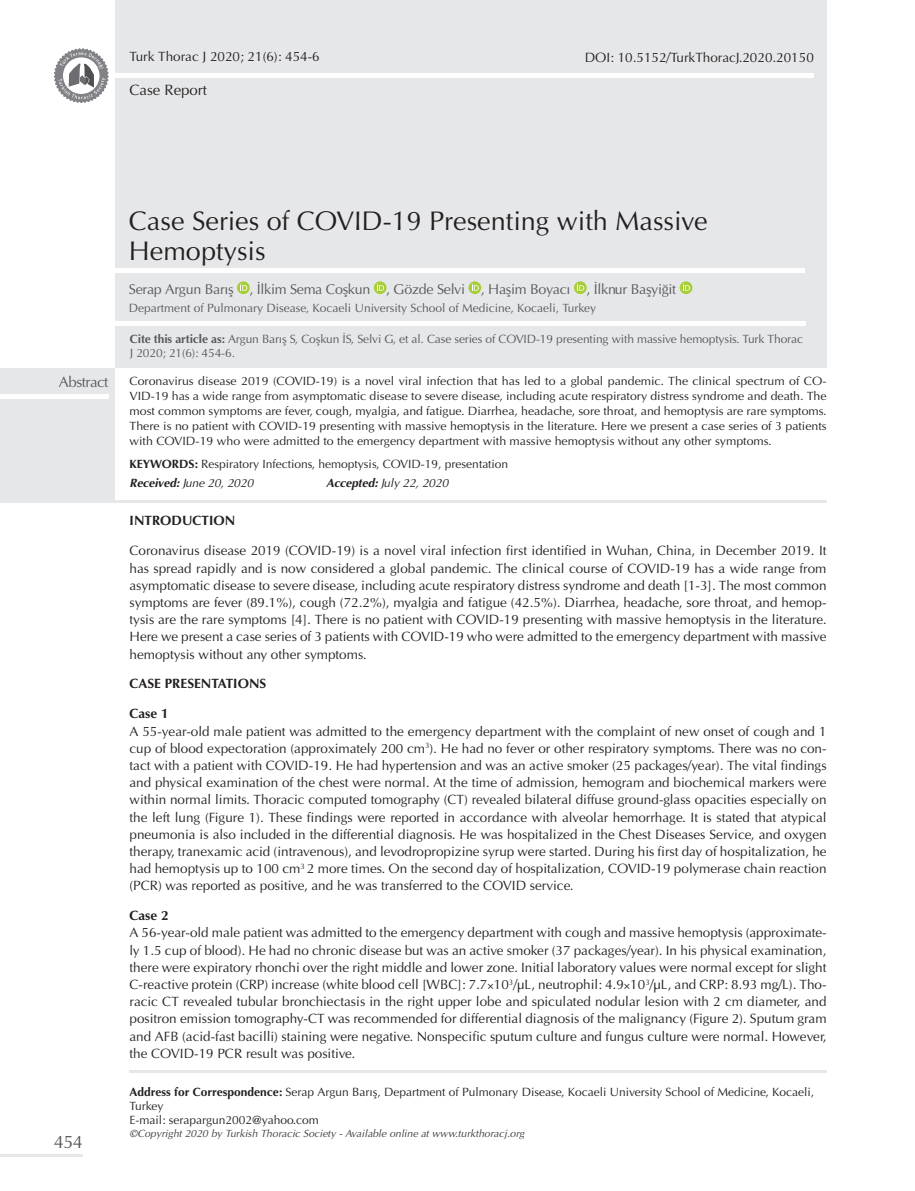
<style>
.page{position:relative;width:915px;height:1191px;background:#fff}
.page>*{position:absolute;margin:0;border:0;box-sizing:border-box;transform-origin:0 0}
.t1{font:27px/30px "Optima Normal Tr";color:#231f20}
.t2{font:18px "Optima Normal Tr";color:#57585a}
.t3{font:15px "Optima Normal Tr";color:#231f20}
.t4{font:15px "Optima Normal Tr";letter-spacing:-.03em;color:#57585a}
.t5{font:14.25px "Optima Normal Tr";letter-spacing:-.02em;color:#57585a}
.t6{font:13.5px/17.2px "Optima Normal Tr";color:#231f20;text-align:justify}
.t7{font:13.5px "Optima Bold Tr";color:#231f20}
.t8{font:12px/15px "Optima Normal Tr";color:#231f20}
.t9{font:12px/14.4px "Optima Normal Tr";letter-spacing:-.01em;color:#57585a}
.t10{font:12px "Optima Italic Tr";letter-spacing:-.01em;color:#231f20}
.t11{font:10.5px "Optima Italic Tr";color:#3e3e3f}
.s1{font-family:"Optima Bold Tr"}
.s2{font-family:"Optima Tr";font-weight:700;font-style:italic}
</style>
<div class="page">
<div style="left:115px;top:0;width:711px;height:368px;background:#e6e7e9"></div>
<svg style="left:237px;top:281px;width:13px;height:13px"></svg>
<svg style="left:240px;top:284px;width:7px;height:7px"></svg>
<svg style="left:373px;top:281px;width:13px;height:13px"></svg>
<svg style="left:377px;top:284px;width:7px;height:7px"></svg>
<svg style="left:468px;top:281px;width:13px;height:13px"></svg>
<svg style="left:471px;top:284px;width:7px;height:7px"></svg>
<svg style="left:573px;top:281px;width:13px;height:13px"></svg>
<svg style="left:577px;top:284px;width:7px;height:7px"></svg>
<svg style="left:679px;top:281px;width:13px;height:13px"></svg>
<svg style="left:682px;top:284px;width:7px;height:7px"></svg>
<hr style="left:4px;top:74px;width:809px;height:4px;background:#fff">
<svg style="left:53px;top:48px;width:56px;height:55px"></svg>
<div style="left:0;top:268px;width:804px;height:5px;background:#fff"></div>
<hr style="left:129px;top:1070px;width:697px;height:3px;background:#e6e7e9">
<hr style="left:0;top:321px;width:805px;height:4px;background:#fff">
<div style="left:0;top:368px;width:115px;height:134px;background:#e6e7e9"></div>
<div style="left:0;top:394px;width:108px;height:5px;background:#fff"></div>
<hr style="left:0;top:500px;width:826px;height:2px;background:#e6e7e9">
<hr style="left:0;top:1154px;width:83px;height:2px;background:#e6e7e9">
<p class="t6" style="left:129px;top:48px;width:192px">Turk Thorac J 2020; 21(6): 454-6</p>
<p class="t3" style="left:129px;top:81px;width:79px">Case Report</p>
<p class="t6" style="left:584px;top:49px;width:230px">DOI: 10.5152/TurkThoracJ.2020.20150</p>
<p class="t4" style="left:59px;top:373px;width:51px">Abstract</p>
<p class="t2" style="left:54px;top:1131px;width:30px">454</p>
<p class="t1" style="left:129px;top:206px;width:580px">Case Series of COVID-19 Presenting with Massive<br>Hemoptysis</p>
<p class="t5" style="left:129px;top:281px;width:548px">Serap Argun Barış , İlkim Sema Coşkun , Gözde Selvi , Haşim Boyacı , İlknur Başyiğit</p>
<p class="t9" style="left:129px;top:301px;width:468px">Department of Pulmonary Disease, Kocaeli University School of Medicine, Kocaeli, Turkey</p>
<p class="t9" style="left:130px;top:332px;width:674px"><span class="s1">Cite this article as:</span> Argun Barış S, Coşkun İS, Selvi G, et al. Case series of COVID-19 presenting with massive hemoptysis. Turk Thorac<br>J 2020; 21(6): 454-6.</p>
<p class="t8" style="left:129px;top:373px;width:698px;text-align:justify">Coronavirus disease 2019 (COVID-19) is a novel viral infection that has led to a global pandemic. The clinical spectrum of CO-VID-19 has a wide range from asymptomatic disease to severe disease, including acute respiratory distress syndrome and death. The most common symptoms are fever, cough, myalgia, and fatigue. Diarrhea, headache, sore throat, and hemoptysis are rare symptoms.<br>There is no patient with COVID-19 presenting with massive hemoptysis in the literature. Here we present a case series of 3 patients with COVID-19 who were admitted to the emergency department with massive hemoptysis without any other symptoms.</p>
<p class="t8" style="left:129px;top:456px;width:380px"><span class="s1">KEYWORDS:</span> Respiratory Infections, hemoptysis, COVID-19, presentation</p>
<p class="t10" style="left:129px;top:475px;width:125px"><span class="s2">Received:</span> June 20, 2020</p>
<p class="t10" style="left:326px;top:475px;width:124px"><span class="s2">Accepted:</span> July 22, 2020</p>
<p class="t7" style="left:129px;top:512px;width:107px">INTRODUCTION</p>
<p class="t6" style="left:129px;top:542px;width:698px">Coronavirus disease 2019 (COVID-19) is a novel viral infection first identified in Wuhan, China, in December 2019. It has spread rapidly and is now considered a global pandemic. The clinical course of COVID-19 has a wide range from asymptomatic disease to severe disease, including acute respiratory distress syndrome and death [1-3]. The most common symptoms are fever (89.1%), cough (72.2%), myalgia and fatigue (42.5%). Diarrhea, headache, sore throat, and hemop&shy;tysis are the rare symptoms [4]. There is no patient with COVID-19 presenting with massive hemoptysis in the literature.<br>Here we present a case series of 3 patients with COVID-19 who were admitted to the emergency department with massive hemoptysis without any other symptoms.</p>
<p class="t7" style="left:129px;top:675px;width:138px">CASE PRESENTATIONS</p>
<p class="t7" style="left:129px;top:705px;width:41px">Case 1</p>
<p class="t6" style="left:129px;top:722px;width:698px">A 55-year-old male patient was admitted to the emergency department with the complaint of new onset of cough and 1 cup of blood expectoration (approximately 200 cm<sup>3</sup>). He had no fever or other respiratory symptoms. There was no con&shy;tact with a patient with COVID-19. He had hypertension and was an active smoker (25 packages/year). The vital findings and physical examination of the chest were normal. At the time of admission, hemogram and biochemical markers were within normal limits. Thoracic computed tomography (CT) revealed bilateral diffuse ground-glass opacities especially on the left lung (Figure 1). These findings were reported in accordance with alveolar hemorrhage. It is stated that atypical pneumonia is also included in the differential diagnosis. He was hospitalized in the Chest Diseases Service, and oxygen therapy, tranexamic acid (intravenous), and levodropropizine syrup were started. During his first day of hospitalization, he had hemoptysis up to 100 cm<sup>3</sup> 2 more times. On the second day of hospitalization, COVID-19 polymerase chain reaction (PCR) was reported as positive, and he was transferred to the COVID service.</p>
<p class="t7" style="left:129px;top:907px;width:41px">Case 2</p>
<p class="t6" style="left:129px;top:924px;width:698px">A 56-year-old male patient was admitted to the emergency department with cough and massive hemoptysis (approximate&shy;ly 1.5 cup of blood). He had no chronic disease but was an active smoker (37 packages/year). In his physical examination, there were expiratory rhonchi over the right middle and lower zone. Initial laboratory values were normal except for slight C-reactive protein (CRP) increase (white blood cell [WBC]: 7.7 10<sup>3</sup>/µL, neutrophil: 4.9 10<sup>3</sup>/µL, and CRP: 8.93 mg/L). Tho&shy;racic CT revealed tubular bronchiectasis in the right upper lobe and spiculated nodular lesion with 2 cm diameter, and positron emission tomography-CT was recommended for differential diagnosis of the malignancy (Figure 2). Sputum gram and AFB (acid-fast bacilli) staining were negative. Nonspecific sputum culture and fungus culture were normal. However, the COVID-19 PCR result was positive.</p>
<p class="t8" style="left:129px;top:1084px;width:686px;line-height:14.4px"><span class="s1">Address for Correspondence:</span> Serap Argun Barış, Department of Pulmonary Disease, Kocaeli University School of Medicine, Kocaeli,<br>Turkey<br>E-mail: serapargun2002@yahoo.com</p>
<p class="t11" style="left:129px;top:1127px;width:396px">©Copyright 2020 by Turkish Thoracic Society - Available online at www.turkthoracj.org</p>
</div>
